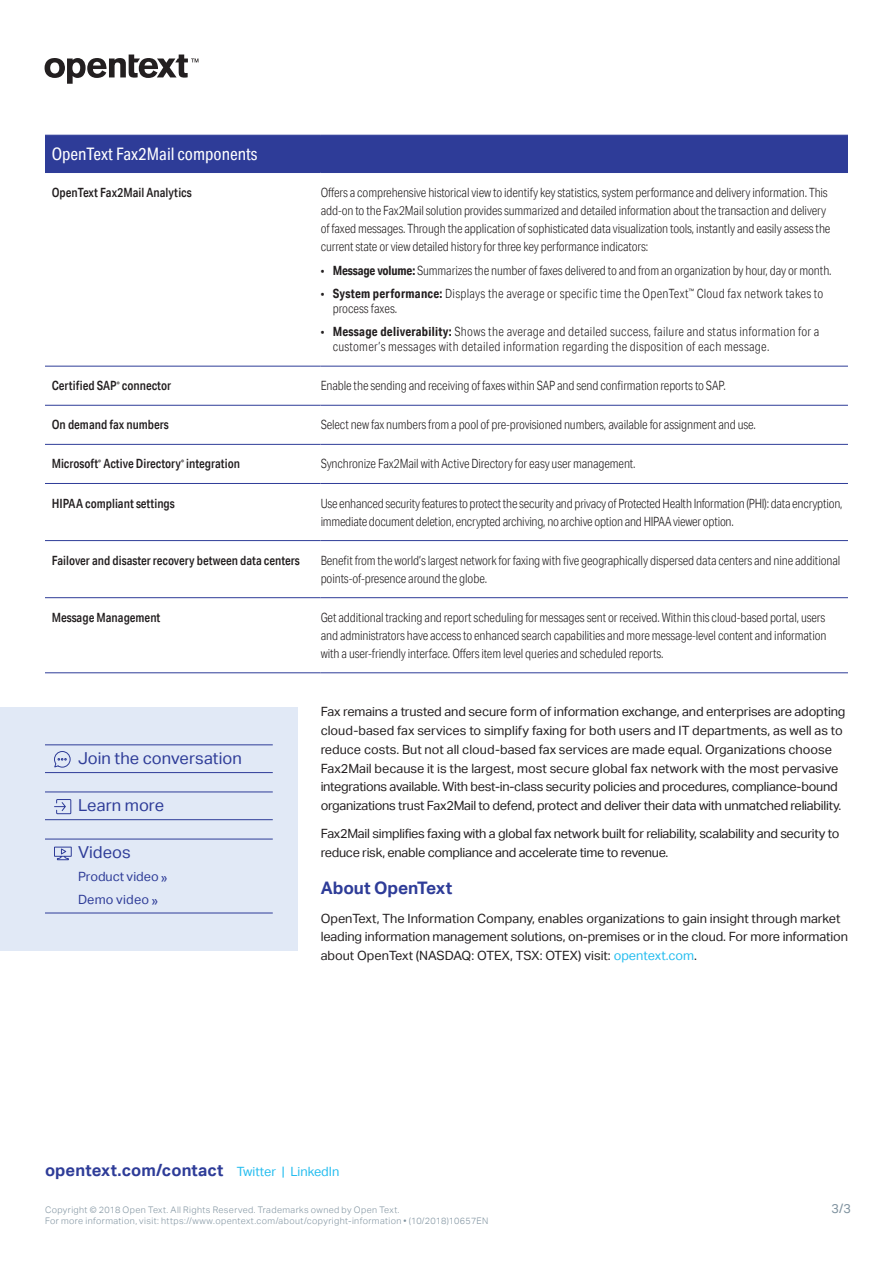
<style>
.page{position:relative;width:893px;height:1263px;background:#fff}
.page>*{position:absolute;margin:0;border:0;box-sizing:border-box;transform-origin:0 0}
.Table_H1{font:17.25px "Aktiv Grotesk Cd";color:#fff}
.t1{font:700 17.25px "Aktiv Grotesk";letter-spacing:-.005em;color:#2e3c98}
.Links_-_last_page{font:16.5px "Aktiv Grotesk";color:#2e3c98}
.t2{font:700 16.5px "Aktiv Grotesk";letter-spacing:.005em;color:#2e3c98}
.Table_Body{font:300 12.75px/18px "Aktiv Grotesk Cd";letter-spacing:-.01em;color:#231f20}
.Body{font:12.75px/18.8px "Aktiv Grotesk";letter-spacing:-.01em;color:#231f20}
.Table_Body-2{font:300 12.75px/15.3px "Aktiv Grotesk Cd";letter-spacing:.02em;color:#231f20}
.Table_H2{font:500 12.75px "Aktiv Grotesk Cd";color:#231f20}
.Links_-_last_page-2{font:12.75px/23.1px "Aktiv Grotesk";color:#2e3c98}
.t3{font:12.75px "Aktiv Grotesk";color:#25bdef}
.t4{font:12.75px "Aktiv Grotesk";color:#7f929f}
.t5{font:300 9px "Aktiv Grotesk";letter-spacing:.04em;color:#7f929f}
.s1{font-weight:700}
.s2{color:#25bdef}
</style>
<div class="page">
<svg style="left:45px;top:55px;width:153px;height:29px"></svg>
<div style="left:45px;top:136px;width:803px;height:36px;background:#2e3c98"></div>
<hr style="left:45px;top:135px;width:276px;height:1px;background:#2e3c98">
<hr style="left:321px;top:135px;width:527px;height:1px;background:#2e3c98">
<hr style="left:45px;top:172px;width:276px;height:1px;background:#2e3c98">
<hr style="left:321px;top:172px;width:527px;height:1px;background:#2e3c98">
<hr style="left:45px;top:366px;width:276px;height:1px;background:#2e3c98">
<hr style="left:321px;top:366px;width:527px;height:1px;background:#2e3c98">
<hr style="left:45px;top:405px;width:276px;height:1px;background:#2e3c98">
<hr style="left:321px;top:405px;width:527px;height:1px;background:#2e3c98">
<hr style="left:45px;top:444px;width:276px;height:1px;background:#2e3c98">
<hr style="left:321px;top:444px;width:527px;height:1px;background:#2e3c98">
<hr style="left:45px;top:483px;width:276px;height:1px;background:#2e3c98">
<hr style="left:321px;top:483px;width:527px;height:1px;background:#2e3c98">
<hr style="left:45px;top:540px;width:276px;height:1px;background:#2e3c98">
<hr style="left:321px;top:540px;width:527px;height:1px;background:#2e3c98">
<hr style="left:45px;top:597px;width:276px;height:1px;background:#2e3c98">
<hr style="left:321px;top:597px;width:527px;height:1px;background:#2e3c98">
<hr style="left:45px;top:672px;width:276px;height:1px;background:#2e3c98">
<hr style="left:321px;top:672px;width:527px;height:1px;background:#2e3c98">
<div style="left:0;top:707px;width:297px;height:244px;background:#e1e9f6"></div>
<hr style="left:45px;top:744px;width:228px;height:1px;background:#2e3c98">
<hr style="left:45px;top:772px;width:228px;height:1px;background:#2e3c98">
<hr style="left:45px;top:791px;width:228px;height:1px;background:#2e3c98">
<hr style="left:45px;top:819px;width:228px;height:1px;background:#2e3c98">
<hr style="left:45px;top:839px;width:228px;height:1px;background:#2e3c98">
<hr style="left:45px;top:913px;width:228px;height:1px;background:#2e3c98">
<svg style="left:54px;top:751px;width:17px;height:17px"></svg>
<svg style="left:54px;top:799px;width:18px;height:16px"></svg>
<svg style="left:54px;top:846px;width:18px;height:15px"></svg>
<p class="Table_H1" style="left:52px;top:144px;width:207px">OpenText Fax2Mail components</p>
<p class="Table_H2" style="left:52px;top:184px;width:141px">OpenText Fax2Mail Analytics</p>
<p class="Table_Body" style="left:321px;top:183px;width:511px">Offers a comprehensive historical view to identify key statistics, system performance and delivery information. This add-on to the Fax2Mail solution provides summarized and detailed information about the transaction and delivery of faxed messages. Through the application of sophisticated data visualization tools, instantly and easily assess the current state or view detailed history for three key performance indicators:</p>
<p class="Table_Body" style="left:321px;top:261px;width:512px">• <span class="s1">Message volume:</span> Summarizes the number of faxes delivered to and from an organization by hour, day or month.</p>
<p class="Table_Body-2" style="left:333px;top:285px;width:492px;text-indent:-12px">• <span class="s1">System performance:</span> Displays the average or specific time the OpenText<sup>™</sup> Cloud fax network takes to process faxes.</p>
<p class="Table_Body-2" style="left:333px;top:324px;width:488px;text-indent:-12px">• <span class="s1">Message deliverability:</span> Shows the average and detailed success, failure and status information for a customer’s messages with detailed information regarding the disposition of each message.</p>
<p class="Table_H2" style="left:52px;top:378px;width:121px">Certified SAP<sup>®</sup> connector</p>
<p class="Table_Body" style="left:321px;top:377px;width:407px">Enable the sending and receiving of faxes within SAP and send confirmation reports to SAP.</p>
<p class="Table_H2" style="left:52px;top:417px;width:119px">On demand fax numbers</p>
<p class="Table_Body" style="left:321px;top:416px;width:437px">Select new fax numbers from a pool of pre-provisioned numbers, available for assignment and use.</p>
<p class="Table_H2" style="left:52px;top:456px;width:190px">Microsoft<sup>®</sup> Active Directory<sup>®</sup> integration</p>
<p class="Table_Body" style="left:321px;top:455px;width:317px">Synchronize Fax2Mail with Active Directory for easy user management.</p>
<p class="Table_H2" style="left:52px;top:495px;width:125px">HIPAA compliant settings</p>
<p class="Table_Body" style="left:321px;top:494px;width:523px">Use enhanced security features to protect the security and privacy of Protected Health Information (PHI): data encryption, immediate document deletion, encrypted archiving, no archive option and HIPAA viewer option.</p>
<p class="Table_H2" style="left:52px;top:552px;width:250px">Failover and disaster recovery between data centers</p>
<p class="Table_Body" style="left:321px;top:551px;width:521px">Benefit from the world’s largest network for faxing with five geographically dispersed data centers and nine additional points-of-presence around the globe.</p>
<p class="Table_H2" style="left:52px;top:610px;width:110px">Message Management</p>
<p class="Table_Body" style="left:321px;top:608px;width:507px;text-align:justify">Get additional tracking and report scheduling for messages sent or received. Within this cloud-based portal, users and administrators have access to enhanced search capabilities and more message-level content and information with a user-friendly interface. Offers item level queries and scheduled reports.</p>
<p class="Links_-_last_page" style="left:78px;top:748px;width:165px">Join the conversation</p>
<p class="Links_-_last_page" style="left:78px;top:796px;width:88px">Learn more</p>
<p class="Links_-_last_page" style="left:78px;top:843px;width:54px">Videos</p>
<p class="Links_-_last_page-2" style="left:78px;top:865px;width:91px">Product video »<br>Demo video »</p>
<p class="Body" style="left:321px;top:702px;width:526px">Fax remains a trusted and secure form of information exchange, and enterprises are adopting cloud-based fax services to simplify faxing for both users and IT departments, as well as to reduce costs. But not all cloud-based fax services are made equal. Organizations choose Fax2Mail because it is the largest, most secure global fax network with the most pervasive integrations available. With best-in-class security policies and procedures, compliance-bound organizations trust Fax2Mail to defend, protect and deliver their data with unmatched reliability.</p>
<p class="Body" style="left:321px;top:824px;width:520px">Fax2Mail simplifies faxing with a global fax network built for reliability, scalability and security to reduce risk, enable compliance and accelerate time to revenue.</p>
<h3 class="t1" style="left:321px;top:878px;width:133px">About OpenText</h3>
<p class="Body" style="left:321px;top:909px;width:529px">OpenText, The Information Company, enables organizations to gain insight through market leading information management solutions, on-premises or in the cloud. For more information about OpenText (NASDAQ: OTEX, TSX: OTEX) visit: <span class="s2">opentext.com</span>.</p>
<p class="t2" style="left:45px;top:1160px;width:180px">opentext.com/contact</p>
<p class="t3" style="left:237px;top:1164px;width:104px">Twitter | LinkedIn</p>
<p class="t5" style="left:45px;top:1205px;width:356px">Copyright © 2018 Open Text. All Rights Reserved. Trademarks owned by Open Text.</p>
<p class="t4" style="left:832px;top:1201px;width:21px">3/3</p>
<p class="t5" style="left:45px;top:1215px;width:445px">For more information, visit: https://www.opentext.com/about/copyright-information • (10/2018)10657EN</p>
</div>
